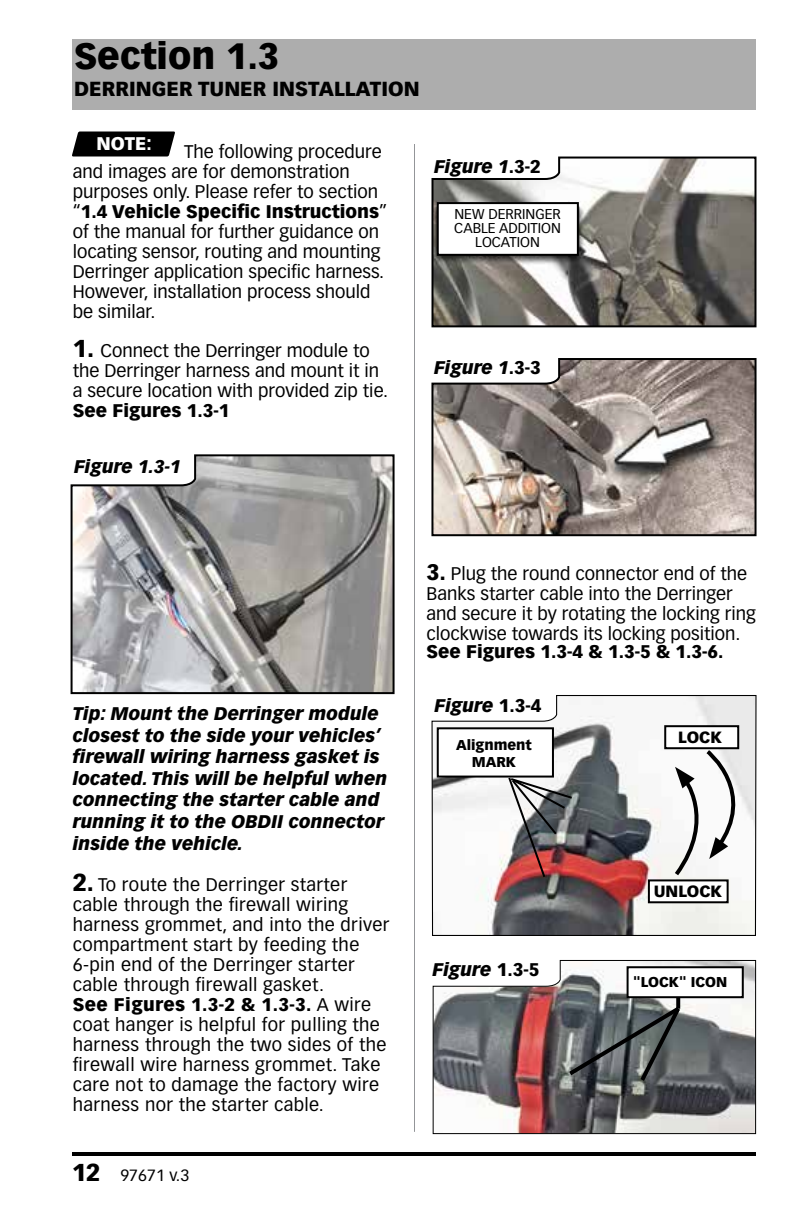
<style>
.page{position:relative;width:792px;height:1224px;background:#fff}
.page>*{position:absolute;margin:0;border:0;box-sizing:border-box;transform-origin:0 0}
.t1{font:900 36px "Vectora LT Std";color:#000}
.t2{font:900 20px "Vectora LT Std";color:#000}
.t3{font:18px/20px "Vectora LT Std";color:#000}
.t4{font:18px/20px "Vectora LT Std";letter-spacing:.02em;color:#000}
.t5{font:italic 900 18px/21.6px "Vectora LT Std";color:#000}
.t6{font:900 18px "Vectora LT Std";color:#000}
.t7{font:900 18px "Vectora LT Std";color:#fff}
.t8{font:16px "Vectora LT Std";color:#000}
.t9{font:900 16px "Vectora LT Std";color:#000}
.t10{font:14px/14px "Vectora LT Std";color:#000;text-align:center}
.t11{font:900 14px/16.8px "Vectora LT Std";color:#000;text-align:center}
.s1{font-weight:900}
.s2{font-weight:900;font-size:24px}
.s3{font-style:normal}
.s4{font-weight:900;font-size:22px}
</style>
<div class="page">
<hr style="left:72px;top:1152px;width:684px;height:4px;background:#000">
<svg style="left:431px;top:358px;width:326px;height:179px;background:#a19792"></svg>
<svg style="left:432px;top:960px;width:324px;height:174px"></svg>
<svg style="left:431px;top:695px;width:326px;height:241px"></svg>
<svg style="left:671px;top:748px;width:86px;height:132px"></svg>
<hr style="left:414px;top:144px;width:1px;height:988px;background:#939598">
<div style="left:72px;top:132px;width:103px;height:24px;background:#000"></div>
<svg style="left:431px;top:156px;width:326px;height:172px"></svg>
<div style="left:438px;top:728px;width:115px;height:49px;background:#fff"></div>
<div style="left:437px;top:727px;width:117px;height:51px;border:2px solid #000"></div>
<img style="left:507px;top:775px;width:67px;height:104px">
<svg style="left:676px;top:998px;width:4px;height:5px"></svg>
<svg style="left:565px;top:1003px;width:119px;height:82px;background:#5c6264"></svg>
<div style="left:72px;top:39px;width:684px;height:71px;background:#adadad"></div>
<svg style="left:70px;top:454px;width:325px;height:241px;background:#a3a2a2"></svg>
<div style="left:628px;top:967px;width:115px;height:30px;background:#fff"></div>
<div style="left:627px;top:966px;width:117px;height:32px;border:2px solid #000"></div>
<div style="left:665px;top:726px;width:73px;height:22px;background:#fff"></div>
<div style="left:664px;top:725px;width:75px;height:24px;border:2px solid #000"></div>
<div style="left:649px;top:880px;width:79px;height:22px;background:#fff"></div>
<div style="left:648px;top:879px;width:81px;height:24px;border:2px solid #000"></div>
<div style="left:438px;top:203px;width:140px;height:52px;background:#fff"></div>
<div style="left:437px;top:202px;width:142px;height:54px;border:2px solid #000"></div>
<h1 class="t1" style="left:74px;top:33px;width:207px">Section 1.3</h1>
<p class="t2" style="left:74px;top:76px;width:347px">DERRINGER TUNER INSTALLATION</p>
<p class="t7" style="left:97px;top:132px;width:57px">NOTE:</p>
<p class="t3" style="left:73px;top:142px;width:316px;text-indent:111px">The following procedure and images are for demonstration purposes only. Please refer to section “<span class="s1">1.4 Vehicle Specific Instructions</span>” of the manual for further guidance on locating sensor, routing and mounting Derringer application specific harness.<br>However, installation process should be similar.</p>
<p class="t3" style="left:73px;top:340px;width:317px"><span class="s2">1.</span> Connect the Derringer module to the Derringer harness and mount it in a secure location with provided zip tie.</p>
<p class="t6" style="left:73px;top:399px;width:158px">See Figures 1.3-1</p>
<p class="t5" style="left:74px;top:456px;width:108px">Figure 1.3-1</p>
<p class="t5" style="left:434px;top:156px;width:108px">Figure 1<span class="s3">.3-2</span></p>
<p class="t10" style="left:454px;top:208px;width:108px">NEW DERRINGER<br>CABLE ADDITION<br>LOCATION</p>
<p class="t5" style="left:434px;top:357px;width:108px">Figure 1<span class="s3">.3-3</span></p>
<p class="t5" style="left:73px;top:703px;width:316px">Tip: Mount the Derringer module closest to the side your vehicles’ firewall wiring harness gasket is located. This will be helpful when connecting the starter cable and running it to the OBDII connector inside the vehicle.</p>
<p class="t4" style="left:73px;top:875px;width:318px"><span class="s2">2.</span> To route the Derringer starter cable through the firewall wiring harness grommet, and into the driver compartment start by feeding the 6-pin end of the Derringer starter cable through firewall gasket.<br><span class="s1">See Figures 1.3-2 &amp; 1.3-3.</span> A wire coat hanger is helpful for pulling the harness through the two sides of the firewall wire harness grommet. Take care not to damage the factory wire harness nor the starter cable.</p>
<p class="t8" style="left:72px;top:1166px;width:119px"><span class="s2">12</span> 97671 v.3</p>
<p class="t3" style="left:426px;top:564px;width:331px"><span class="s4">3.</span> Plug the round connector end of the Banks starter cable into the Derringer and secure it by rotating the locking ring clockwise towards its locking position.</p>
<p class="t6" style="left:426px;top:641px;width:299px">See Figures 1.3-4 &amp; 1.3-5 &amp; 1.3-6.</p>
<p class="t5" style="left:435px;top:694px;width:108px">Figure <span class="s3">1.3-4</span></p>
<p class="t11" style="left:456px;top:737px;width:77px">Alignment<br>MARK</p>
<p class="t5" style="left:433px;top:959px;width:108px">Figure <span class="s3">1.3-5</span></p>
<p class="t9" style="left:678px;top:728px;width:45px">LOCK</p>
<p class="t9" style="left:654px;top:881px;width:70px">UNLOCK</p>
<p class="t11" style="left:633px;top:973px;width:96px">"LOCK" ICON</p>
</div>
